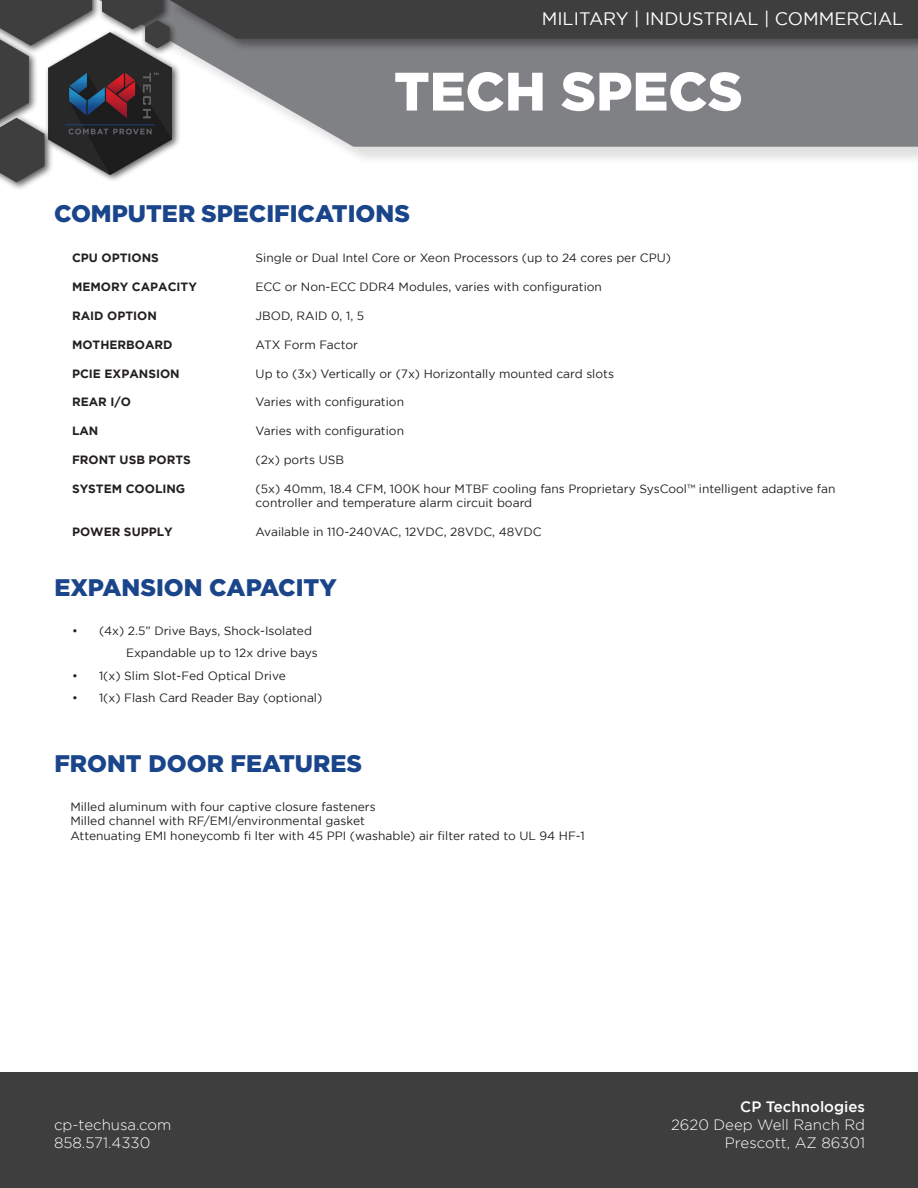
<style>
.page{position:relative;width:918px;height:1188px;background:#fff}
.page>*{position:absolute;margin:0;border:0;box-sizing:border-box;transform-origin:0 0}
.t1{font:900 54px "Gotham";color:#fff}
.t2{font:900 24px "Gotham";color:#1a458a}
.t3{font:18px "Gotham";color:#fff}
.t4{font:300 15px "Gotham";color:#fff}
.t5{font:500 15px "Gotham";color:#fff}
.t6{font:12px/14.4px "Gotham";color:#231f20}
.t7{font:700 12px "Gotham";color:#231f20}
</style>
<div class="page">
<div style="left:96px;top:0;width:822px;height:165px;background:#231f20;opacity:.14"></div>
<svg style="left:181px;top:52px;width:737px;height:95px;background:#8e9092"></svg>
<div style="left:44px;top:29px;width:137px;height:154px;background:#231f20;opacity:.75"></div>
<img style="left:92px;top:38px;width:80px;height:137px">
<div style="left:0;top:0;width:101px;height:54px;background:#231f20;opacity:.75"></div>
<div style="left:98px;top:0;width:74px;height:38px;background:#231f20;opacity:.75"></div>
<div style="left:141px;top:16px;width:37px;height:40px;background:#231f20;opacity:.75"></div>
<div style="left:0;top:114px;width:53px;height:77px;background:#231f20;opacity:.75"></div>
<svg style="left:0;top:0;width:92px;height:182px"></svg>
<div style="left:168px;top:0;width:750px;height:52px;background:#7b7c7f"></div>
<svg style="left:102px;top:0;width:816px;height:48px;background:#4a4a4c"></svg>
<div style="left:0;top:1073px;width:918px;height:115px;background:#3e3e3f"></div>
<p class="t3" style="left:542px;top:8px;width:363px">MILITARY | INDUSTRIAL | COMMERCIAL</p>
<p class="t1" style="left:394px;top:60px;width:350px">TECH SPECS</p>
<p class="t2" style="left:54px;top:200px;width:358px">COMPUTER SPECIFICATIONS</p>
<p class="t6" style="left:256px;top:251px;width:417px">Single or Dual Intel Core or Xeon Processors (up to 24 cores per CPU)</p>
<p class="t6" style="left:256px;top:279px;width:348px">ECC or Non-ECC DDR4 Modules, varies with configuration</p>
<p class="t6" style="left:256px;top:308px;width:110px">JBOD, RAID 0, 1, 5</p>
<p class="t6" style="left:256px;top:337px;width:104px">ATX Form Factor</p>
<p class="t6" style="left:256px;top:366px;width:360px">Up to (3x) Vertically or (7x) Horizontally mounted card slots</p>
<p class="t6" style="left:256px;top:395px;width:150px">Varies with configuration</p>
<p class="t6" style="left:256px;top:423px;width:150px">Varies with configuration</p>
<p class="t6" style="left:256px;top:452px;width:90px">(2x) ports USB</p>
<p class="t6" style="left:256px;top:481px;width:581px">(5x) 40mm, 18.4 CFM, 100K hour MTBF cooling fans Proprietary SysCool™ intelligent adaptive fan controller and temperature alarm circuit board</p>
<p class="t6" style="left:256px;top:524px;width:288px">Available in 110-240VAC, 12VDC, 28VDC, 48VDC</p>
<p class="t7" style="left:72px;top:251px;width:88px">CPU OPTIONS</p>
<p class="t7" style="left:72px;top:280px;width:127px">MEMORY CAPACITY</p>
<p class="t7" style="left:72px;top:309px;width:86px">RAID OPTION</p>
<p class="t7" style="left:72px;top:338px;width:102px">MOTHERBOARD</p>
<p class="t7" style="left:72px;top:366px;width:109px">PCIE EXPANSION</p>
<p class="t7" style="left:72px;top:395px;width:61px">REAR I/O</p>
<p class="t7" style="left:72px;top:424px;width:28px">LAN</p>
<p class="t7" style="left:72px;top:453px;width:120px">FRONT USB PORTS</p>
<p class="t7" style="left:72px;top:482px;width:115px">SYSTEM COOLING</p>
<p class="t7" style="left:72px;top:525px;width:102px">POWER SUPPLY</p>
<p class="t2" style="left:54px;top:573px;width:284px">EXPANSION CAPACITY</p>
<p class="t6" style="left:72px;top:623px;width:242px">• (4x) 2.5” Drive Bays, Shock-Isolated</p>
<p class="t6" style="left:126px;top:645px;width:193px">Expandable up to 12x drive bays</p>
<p class="t6" style="left:72px;top:668px;width:215px">• 1(x) Slim Slot-Fed Optical Drive</p>
<p class="t6" style="left:72px;top:690px;width:252px">• 1(x) Flash Card Reader Bay (optional)</p>
<p class="t2" style="left:54px;top:750px;width:309px">FRONT DOOR FEATURES</p>
<p class="t6" style="left:70px;top:799px;width:307px">Milled aluminum with four captive closure fasteners</p>
<p class="t6" style="left:70px;top:814px;width:296px">Milled channel with RF/EMI/environmental gasket</p>
<p class="t6" style="left:70px;top:828px;width:516px">Attenuating EMI honeycomb fi lter with 45 PPI (washable) air filter rated to UL 94 HF-1</p>
<p class="t4" style="left:54px;top:1117px;width:119px">cp-techusa.com</p>
<p class="t4" style="left:54px;top:1135px;width:98px">858.571.4330</p>
<p class="t5" style="left:740px;top:1098px;width:126px">CP Technologies</p>
<p class="t4" style="left:671px;top:1117px;width:195px">2620 Deep Well Ranch Rd</p>
<p class="t4" style="left:725px;top:1135px;width:142px">Prescott, AZ 86301</p>
</div>
